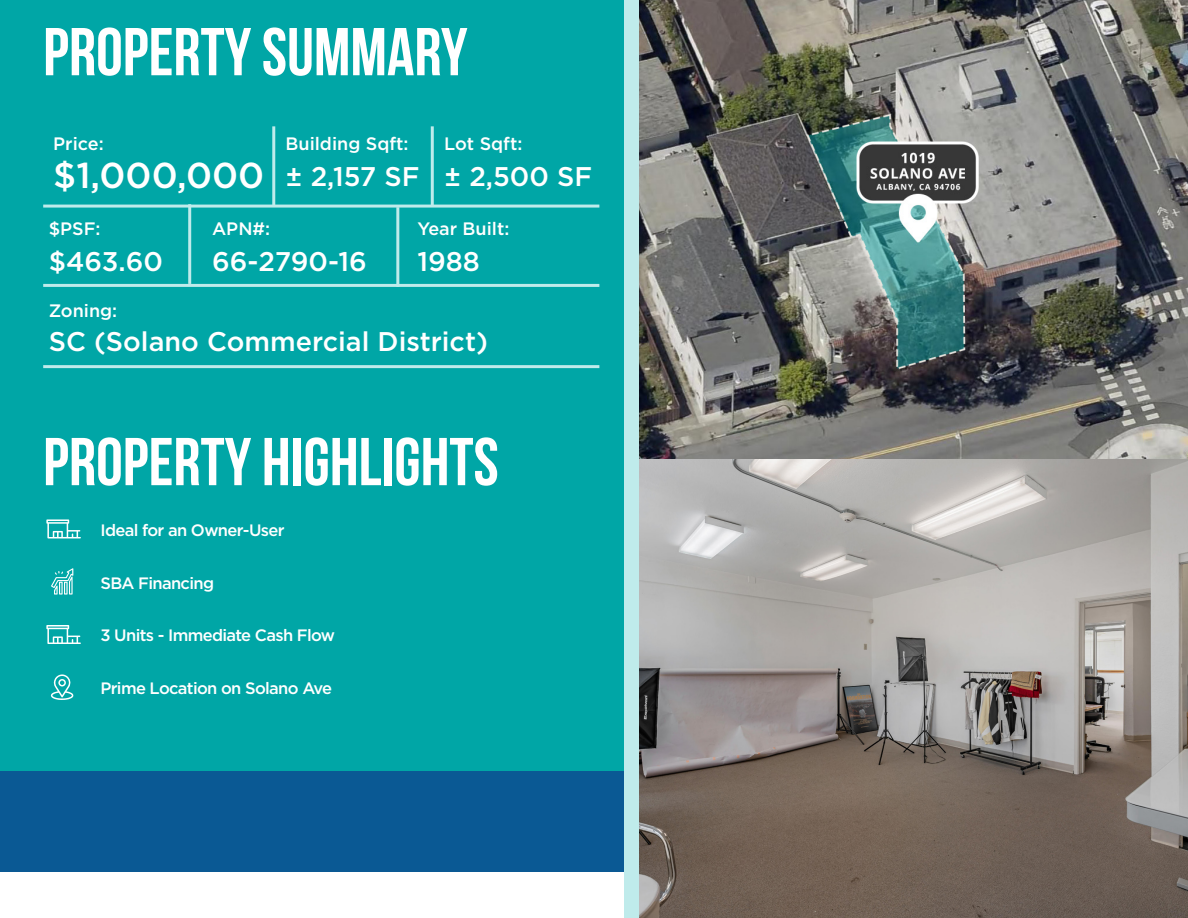
<style>
.page{position:relative;width:1188px;height:918px;background:#fff}
.page>*{position:absolute;margin:0;border:0;box-sizing:border-box;transform-origin:0 0}
.t1{font:700 67.5px "Bebas Neue";color:#fff}
.t2{font:500 27px "Gotham";color:#fff}
.t3{font:500 18px "Gotham";color:#fff}
.t4{font:500 16.5px "Gotham";letter-spacing:-.04em;color:#fff}
.s1{font-size:36px}
</style>
<div class="page">
<img style="left:639px;top:0;width:549px;height:459px">
<div style="left:0;top:0;width:632px;height:835px;background:#00a6a6"></div>
<div style="left:0;top:771px;width:625px;height:100px;background:#0a5994"></div>
<hr style="left:43px;top:284px;width:556px;height:3px;background:#bfebeb">
<hr style="left:43px;top:205px;width:556px;height:3px;background:#bfebeb">
<hr style="left:43px;top:365px;width:556px;height:3px;background:#bfebeb">
<hr style="left:272px;top:126px;width:3px;height:80px;background:#bfebeb">
<hr style="left:188px;top:204px;width:3px;height:80px;background:#bfebeb">
<hr style="left:396px;top:207px;width:3px;height:80px;background:#bfebeb">
<hr style="left:431px;top:126px;width:3px;height:80px;background:#bfebeb">
<svg style="left:51px;top:674px;width:23px;height:26px"></svg>
<svg style="left:46px;top:519px;width:35px;height:19px"></svg>
<svg style="left:46px;top:625px;width:35px;height:19px"></svg>
<img style="left:639px;top:459px;width:549px;height:459px">
<div style="left:625px;top:0;width:14px;height:918px;background:#bfebeb"></div>
<svg style="left:51px;top:568px;width:22px;height:27px"></svg>
<h1 class="t1" style="left:43px;top:15px;width:426px">PROPERTY SUMMARY</h1>
<p class="t3" style="left:53px;top:132px;width:52px">Price:</p>
<p class="t3" style="left:286px;top:132px;width:125px">Building Sqft:</p>
<p class="t3" style="left:444px;top:132px;width:80px">Lot Sqft:</p>
<h2 class="t2" style="left:53px;top:158px;width:540px"><span class="s1">$1,000,000</span> ± 2,157 SF ± 2,500 SF</h2>
<p class="t3" style="left:49px;top:217px;width:53px">$PSF:</p>
<p class="t3" style="left:212px;top:217px;width:60px">APN#:</p>
<p class="t3" style="left:417px;top:217px;width:94px">Year Built:</p>
<h2 class="t2" style="left:49px;top:243px;width:116px">$463.60</h2>
<h2 class="t2" style="left:212px;top:244px;width:156px">66-2790-16</h2>
<h2 class="t2" style="left:417px;top:244px;width:64px">1988</h2>
<p class="t3" style="left:49px;top:299px;width:70px">Zoning:</p>
<h2 class="t2" style="left:49px;top:324px;width:441px">SC (Solano Commercial District)</h2>
<h1 class="t1" style="left:43px;top:425px;width:457px">PROPERTY HIGHLIGHTS</h1>
<p class="t4" style="left:100px;top:519px;width:186px">Ideal for an Owner-User</p>
<p class="t4" style="left:100px;top:572px;width:115px">SBA Financing</p>
<p class="t4" style="left:100px;top:624px;width:236px">3 Units - Immediate Cash Flow</p>
<p class="t4" style="left:100px;top:677px;width:233px">Prime Location on Solano Ave</p>
</div>
